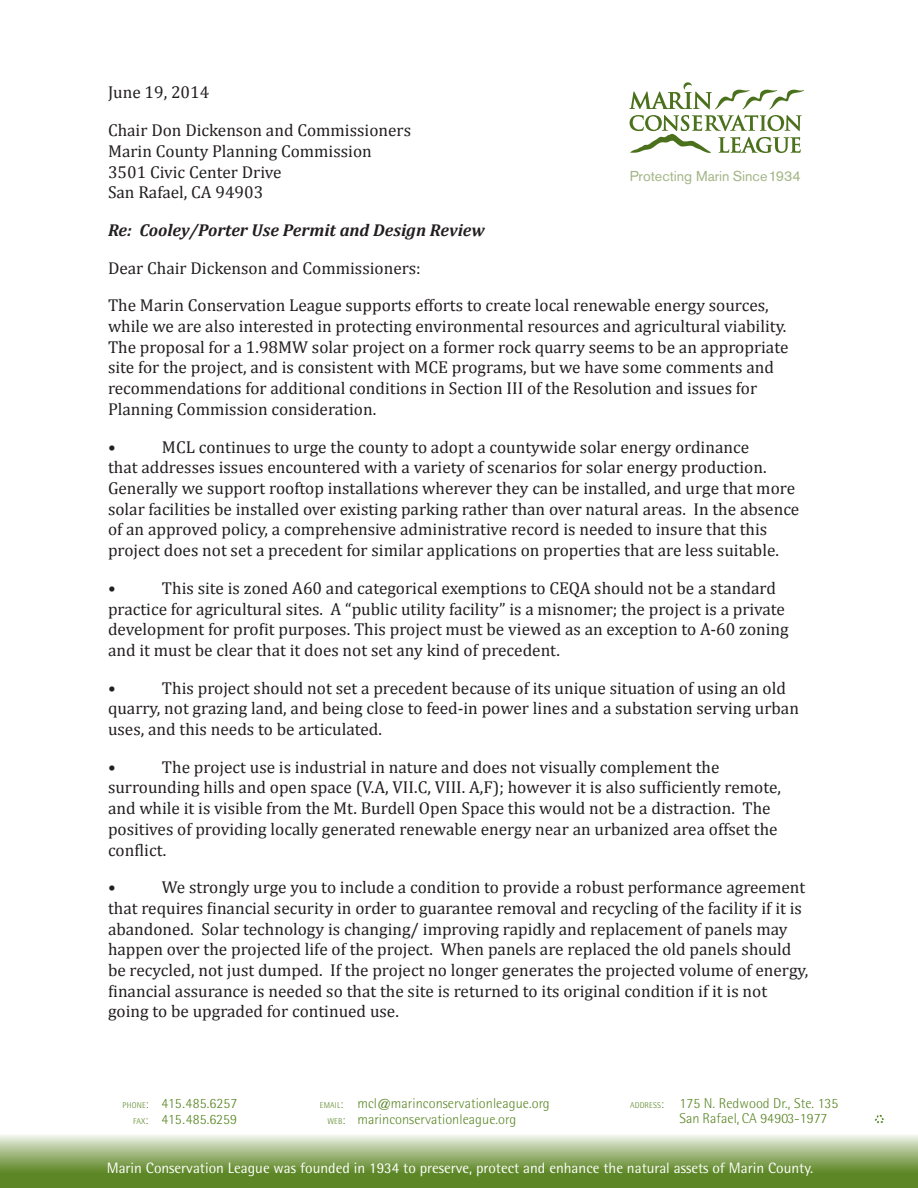
<style>
.page{position:relative;width:918px;height:1188px;background:#fff}
.page>*{position:absolute;margin:0;border:0;box-sizing:border-box;transform-origin:0 0}
.Body{font:17.25px/20.7px "Cambria";color:#231f20}
.Body-2{font:italic 700 17.25px "Cambria";color:#231f20}
.t1{font:15px "Rotis Semi Sans Std";color:#fff}
.t2{font:300 14.25px "Rotis Semi Sans Std";letter-spacing:.005em;color:#5c8727}
.t3{font:14.25px "Akzidenz Grotesk BE";color:#a2b585}
.s1{font-size:8.4px}
.s2{font-size:12px}
</style>
<div class="page">
<svg style="left:629px;top:82px;width:175px;height:71px"></svg>
<svg style="left:0;top:1135px;width:918px;height:53px;background:#8fab69"></svg>
<svg style="left:875px;top:1114px;width:10px;height:10px"></svg>
<p class="Body" style="left:108px;top:82px;width:103px">June 19, 2014</p>
<p class="Body" style="left:108px;top:120px;width:305px">Chair Don Dickenson and Commissioners</p>
<p class="Body" style="left:108px;top:141px;width:265px">Marin County Planning Commission</p>
<p class="Body" style="left:108px;top:161px;width:175px">3501 Civic Center Drive</p>
<p class="Body" style="left:108px;top:182px;width:157px">San Rafael, CA 94903</p>
<p class="Body-2" style="left:108px;top:220px;width:378px">Re: Cooley/Porter Use Permit and Design Review</p>
<p class="Body" style="left:108px;top:257px;width:314px">Dear Chair Dickenson and Commissioners:</p>
<p class="Body" style="left:108px;top:295px;width:682px">The Marin Conservation League supports efforts to create local renewable energy sources, while we are also interested in protecting environmental resources and agricultural viability.<br>The proposal for a 1.98MW solar project on a former rock quarry seems to be an appropriate site for the project, and is consistent with MCE programs, but we have some comments and recommendations for additional conditions in Section III of the Resolution and issues for Planning Commission consideration.</p>
<p class="Body" style="left:108px;top:436px;width:9px">•</p>
<p class="t3" style="left:630px;top:167px;width:173px">Protecting Marin Since 1934</p>
<p class="Body" style="left:108px;top:436px;width:693px;text-indent:54px">MCL continues to urge the county to adopt a countywide solar energy ordinance<br>that addresses issues encountered with a variety of scenarios for solar energy production.<br>Generally we support rooftop installations wherever they can be installed, and urge that more solar facilities be installed over existing parking rather than over natural areas. In the absence of an approved policy, a comprehensive administrative record is needed to insure that this project does not set a precedent for similar applications on properties that are less suitable.</p>
<p class="Body" style="left:108px;top:578px;width:9px">•</p>
<p class="Body" style="left:108px;top:578px;width:682px;text-indent:54px">This site is zoned A60 and categorical exemptions to CEQA should not be a standard practice for agricultural sites. A “public utility facility” is a misnomer; the project is a private development for profit purposes. This project must be viewed as an exception to A-60 zoning and it must be clear that it does not set any kind of precedent.</p>
<p class="Body" style="left:108px;top:677px;width:9px">•</p>
<p class="Body" style="left:108px;top:677px;width:692px;text-indent:54px">This project should not set a precedent because of its unique situation of using an old quarry, not grazing land, and being close to feed-in power lines and a substation serving urban uses, and this needs to be articulated.</p>
<p class="Body" style="left:108px;top:756px;width:9px">•</p>
<p class="Body" style="left:108px;top:756px;width:675px;text-indent:54px">The project use is industrial in nature and does not visually complement the surrounding hills and open space (V.A, VII.C, VIII. A,F); however it is also sufficiently remote, and while it is visible from the Mt. Burdell Open Space this would not be a distraction. The positives of providing locally generated renewable energy near an urbanized area offset the conflict.</p>
<p class="Body" style="left:108px;top:877px;width:9px">•</p>
<p class="Body" style="left:108px;top:877px;width:702px;text-indent:54px">We strongly urge you to include a condition to provide a robust performance agreement that requires financial security in order to guarantee removal and recycling of the facility if it is abandoned. Solar technology is changing/ improving rapidly and replacement of panels may happen over the projected life of the project. When panels are replaced the old panels should be recycled, not just dumped. If the project no longer generates the projected volume of energy, financial assurance is needed so that the site is returned to its original condition if it is not going to be upgraded for continued use.</p>
<p class="t2" style="left:630px;top:1095px;width:210px"><span class="s1">ADDRESS</span><span class="s2">:</span> 175 N. Redwood Dr., Ste. 135</p>
<p class="t2" style="left:680px;top:1110px;width:149px">San Rafael, CA 94903-1977</p>
<p class="t2" style="left:320px;top:1095px;width:231px"><span class="s1">EMAIL</span><span class="s2">:</span> mcl@marinconservationleague.org</p>
<p class="t2" style="left:327px;top:1111px;width:190px"><span class="s1">WEB</span><span class="s2">:</span> marinconservationleague.org</p>
<p class="t2" style="left:123px;top:1095px;width:116px"><span class="s1">PHONE</span><span class="s2">:</span> 415.485.6257</p>
<p class="t2" style="left:133px;top:1111px;width:105px"><span class="s1">FAX</span><span class="s2">:</span> 415.485.6259</p>
<p class="t1" style="left:107px;top:1159px;width:708px">Marin Conservation League was founded in 1934 to preserve, protect and enhance the natural assets of Marin County.</p>
</div>
